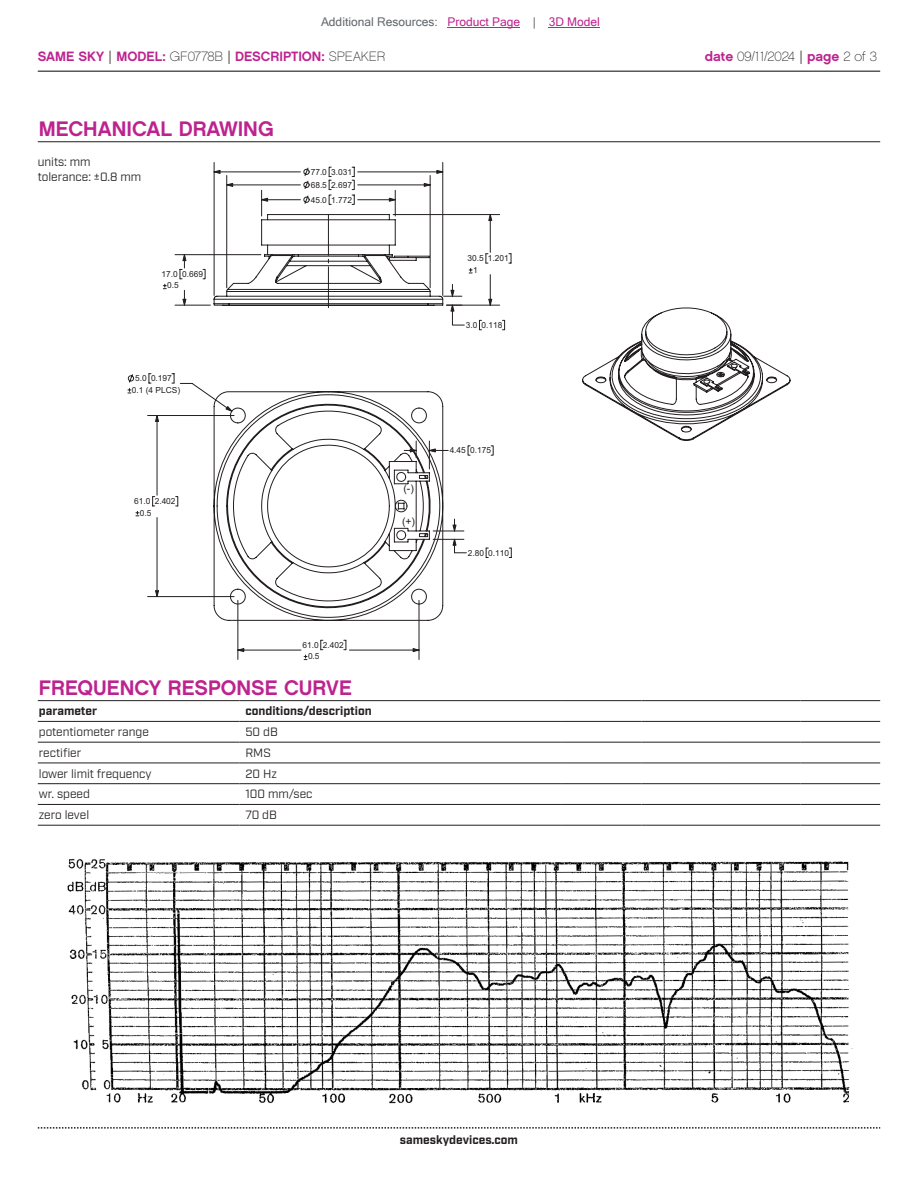
<style>
.page{position:relative;width:918px;height:1188px;background:#fff}
.page>*{position:absolute;margin:0;border:0;box-sizing:border-box;transform-origin:0 0}
.t1{font:21px "Chalet New York Nineteen Sixty";color:#bd238f}
.t2{font:13.5px "Chalet New York Nineteen Sixty";color:#bd238f}
.t3{font:13.5px "Chalet Paris Nineteen Sixty";letter-spacing:-.005em;color:#231f20}
.t4{font:12px/14.4px "Industry";color:#231f20}
.t5{font:700 12px "Industry";color:#231f20}
.t6{font:12px "Microsoft Sans Serif";color:#63676b}
.t7{font:10.5px "Arial";color:#231f20}
.t8{font:8.4px/13px "Arial";color:#231f20}
.s1{color:#bd238f}
.s2{font-family:"Industry";color:#231f20}
.s3{font-family:"Chalet Paris Nineteen Sixty";color:#231f20}
.s4{font-family:"Chalet New York Nineteen Sixty";color:#bd238f}
.s5{font-family:"Industry"}
</style>
<div class="page">
<hr style="left:38px;top:71px;width:842px;height:1px;background:#231f20">
<svg style="left:38px;top:1127px;width:842px;height:2px"></svg>
<hr style="left:38px;top:141px;width:842px;height:1px;background:#231f20">
<svg style="left:472px;top:299px;width:318px;height:142px"></svg>
<svg style="left:420px;top:373px;width:92px;height:185px"></svg>
<svg style="left:128px;top:373px;width:292px;height:287px"></svg>
<svg style="left:304px;top:655px;width:3px;height:5px"></svg>
<svg style="left:321px;top:640px;width:2px;height:10px"></svg>
<svg style="left:468px;top:446px;width:2px;height:9px"></svg>
<svg style="left:491px;top:446px;width:2px;height:9px"></svg>
<svg style="left:155px;top:590px;width:4px;height:7px"></svg>
<svg style="left:155px;top:415px;width:4px;height:7px"></svg>
<svg style="left:452px;top:539px;width:5px;height:7px"></svg>
<svg style="left:225px;top:406px;width:8px;height:6px"></svg>
<svg style="left:452px;top:525px;width:5px;height:7px"></svg>
<svg style="left:413px;top:648px;width:7px;height:4px"></svg>
<svg style="left:237px;top:648px;width:7px;height:4px"></svg>
<svg style="left:404px;top:441px;width:13px;height:17px"></svg>
<svg style="left:429px;top:441px;width:19px;height:28px"></svg>
<svg style="left:203px;top:269px;width:2px;height:10px"></svg>
<svg style="left:163px;top:284px;width:3px;height:5px"></svg>
<hr style="left:175px;top:254px;width:86px;height:1px;background:#231f20">
<hr style="left:175px;top:305px;width:35px;height:1px;background:#231f20">
<hr style="left:490px;top:275px;width:1px;height:30px;background:#231f20">
<hr style="left:490px;top:215px;width:1px;height:37px;background:#231f20">
<hr style="left:447px;top:305px;width:53px;height:1px;background:#231f20">
<hr style="left:393px;top:214px;width:107px;height:1px;background:#231f20">
<svg style="left:486px;top:253px;width:2px;height:11px"></svg>
<svg style="left:509px;top:253px;width:3px;height:11px"></svg>
<svg style="left:479px;top:320px;width:3px;height:10px"></svg>
<svg style="left:502px;top:320px;width:3px;height:10px"></svg>
<svg style="left:180px;top:254px;width:7px;height:26px"></svg>
<svg style="left:182px;top:290px;width:5px;height:16px"></svg>
<svg style="left:488px;top:299px;width:4px;height:7px"></svg>
<svg style="left:488px;top:214px;width:4px;height:7px"></svg>
<svg style="left:213px;top:162px;width:259px;height:164px"></svg>
<hr style="left:38px;top:700px;width:201px;height:1px;background:#231f20">
<hr style="left:239px;top:700px;width:323px;height:1px;background:#231f20">
<hr style="left:562px;top:700px;width:79px;height:1px;background:#231f20">
<hr style="left:641px;top:700px;width:80px;height:1px;background:#231f20">
<hr style="left:721px;top:700px;width:80px;height:1px;background:#231f20">
<hr style="left:801px;top:700px;width:79px;height:1px;background:#231f20">
<hr style="left:38px;top:721px;width:201px;height:1px;background:#231f20">
<hr style="left:239px;top:721px;width:323px;height:1px;background:#231f20">
<hr style="left:562px;top:721px;width:79px;height:1px;background:#231f20">
<hr style="left:641px;top:721px;width:80px;height:1px;background:#231f20">
<hr style="left:721px;top:721px;width:80px;height:1px;background:#231f20">
<hr style="left:801px;top:721px;width:79px;height:1px;background:#231f20">
<hr style="left:38px;top:742px;width:201px;height:1px;background:#231f20">
<hr style="left:239px;top:742px;width:323px;height:1px;background:#231f20">
<hr style="left:562px;top:742px;width:79px;height:1px;background:#231f20">
<hr style="left:641px;top:742px;width:80px;height:1px;background:#231f20">
<hr style="left:721px;top:742px;width:80px;height:1px;background:#231f20">
<hr style="left:801px;top:742px;width:79px;height:1px;background:#231f20">
<hr style="left:38px;top:763px;width:201px;height:1px;background:#231f20">
<hr style="left:239px;top:763px;width:323px;height:1px;background:#231f20">
<hr style="left:562px;top:763px;width:79px;height:1px;background:#231f20">
<hr style="left:641px;top:763px;width:80px;height:1px;background:#231f20">
<hr style="left:721px;top:763px;width:80px;height:1px;background:#231f20">
<hr style="left:801px;top:763px;width:79px;height:1px;background:#231f20">
<hr style="left:38px;top:783px;width:201px;height:1px;background:#231f20">
<hr style="left:239px;top:783px;width:323px;height:1px;background:#231f20">
<hr style="left:562px;top:783px;width:79px;height:1px;background:#231f20">
<hr style="left:641px;top:783px;width:80px;height:1px;background:#231f20">
<hr style="left:721px;top:783px;width:80px;height:1px;background:#231f20">
<hr style="left:801px;top:783px;width:79px;height:1px;background:#231f20">
<hr style="left:38px;top:804px;width:201px;height:1px;background:#231f20">
<hr style="left:239px;top:804px;width:323px;height:1px;background:#231f20">
<hr style="left:562px;top:804px;width:79px;height:1px;background:#231f20">
<hr style="left:641px;top:804px;width:80px;height:1px;background:#231f20">
<hr style="left:721px;top:804px;width:80px;height:1px;background:#231f20">
<hr style="left:801px;top:804px;width:79px;height:1px;background:#231f20">
<hr style="left:38px;top:825px;width:201px;height:1px;background:#231f20">
<hr style="left:239px;top:825px;width:323px;height:1px;background:#231f20">
<hr style="left:562px;top:825px;width:79px;height:1px;background:#231f20">
<hr style="left:641px;top:825px;width:80px;height:1px;background:#231f20">
<hr style="left:721px;top:825px;width:80px;height:1px;background:#231f20">
<hr style="left:801px;top:825px;width:79px;height:1px;background:#231f20">
<img style="left:67px;top:858px;width:786px;height:245px">
<hr style="left:448px;top:27px;width:72px;height:1px;background:#bd238f">
<hr style="left:549px;top:27px;width:51px;height:1px;background:#bd238f">
<h3 class="t6" style="left:321px;top:15px;width:280px">Additional Resources: <span class="s1">Product Page</span> | <span class="s1">3D Model</span></h3>
<h2 class="t2" style="left:38px;top:47px;width:349px">SAME SKY <span class="s2">|</span> MODEL: <span class="s3">GF0778B</span> <span class="s2">|</span> DESCRIPTION: <span class="s3">SPEAKER</span></h2>
<h2 class="t3" style="left:705px;top:48px;width:174px"><span class="s4">date</span> 09/11/2024 <span class="s5">|</span> <span class="s4">page</span> 2 of 3</h2>
<h1 class="t1" style="left:39px;top:115px;width:236px">MECHANICAL DRAWING</h1>
<h3 class="t4" style="left:38px;top:155px;width:105px">units: mm tolerance: ±0.8 mm</h3>
<p class="t8" style="left:162px;top:267px;width:18px">17.0</p>
<p class="t8" style="left:182px;top:267px;width:22px">0.669</p>
<p class="t8" style="left:167px;top:279px;width:13px">0.5</p>
<p class="t8" style="left:135px;top:372px;width:38px">5.0 0.197</p>
<p class="t8" style="left:132px;top:383px;width:50px">0.1 (4 PLCS)</p>
<p class="t8" style="left:311px;top:165px;width:43px">77.0 3.031<br>68.5 2.697</p>
<p class="t8" style="left:311px;top:193px;width:43px">45.0 1.772</p>
<p class="t8" style="left:134px;top:495px;width:18px">61.0</p>
<p class="t8" style="left:155px;top:495px;width:22px">2.402</p>
<p class="t8" style="left:140px;top:506px;width:13px">0.5</p>
<p class="t7" style="left:403px;top:481px;width:12px">(-)</p>
<p class="t7" style="left:402px;top:514px;width:15px">(+)</p>
<p class="t8" style="left:302px;top:638px;width:43px">61.0 2.402</p>
<p class="t8" style="left:308px;top:650px;width:13px">0.5</p>
<h1 class="t1" style="left:39px;top:674px;width:314px">FREQUENCY RESPONSE CURVE</h1>
<h3 class="t5" style="left:39px;top:704px;width:60px">parameter</h3>
<h3 class="t5" style="left:245px;top:704px;width:128px">conditions/description</h3>
<h3 class="t4" style="left:39px;top:725px;width:112px">potentiometer range</h3>
<h3 class="t4" style="left:245px;top:725px;width:34px">50 dB</h3>
<h3 class="t4" style="left:39px;top:746px;width:44px">rectifier</h3>
<h3 class="t4" style="left:245px;top:746px;width:27px">RMS</h3>
<h3 class="t4" style="left:39px;top:767px;width:114px">lower limit frequency</h3>
<h3 class="t4" style="left:245px;top:767px;width:33px">20 Hz</h3>
<h3 class="t4" style="left:39px;top:787px;width:53px">wr. speed</h3>
<h3 class="t4" style="left:245px;top:787px;width:69px">100 mm/sec</h3>
<h3 class="t4" style="left:39px;top:808px;width:52px">zero level</h3>
<h3 class="t4" style="left:245px;top:808px;width:33px">70 dB</h3>
<p class="t8" style="left:467px;top:252px;width:43px">30.5 1.201</p>
<p class="t8" style="left:473px;top:263px;width:6px">1</p>
<p class="t8" style="left:466px;top:318px;width:38px">3.0 0.118</p>
<p class="t8" style="left:450px;top:444px;width:43px">4.45 0.175</p>
<p class="t8" style="left:468px;top:546px;width:43px">2.80 0.110</p>
<h3 class="t5" style="left:400px;top:1132px;width:120px">sameskydevices.com</h3>
</div>
